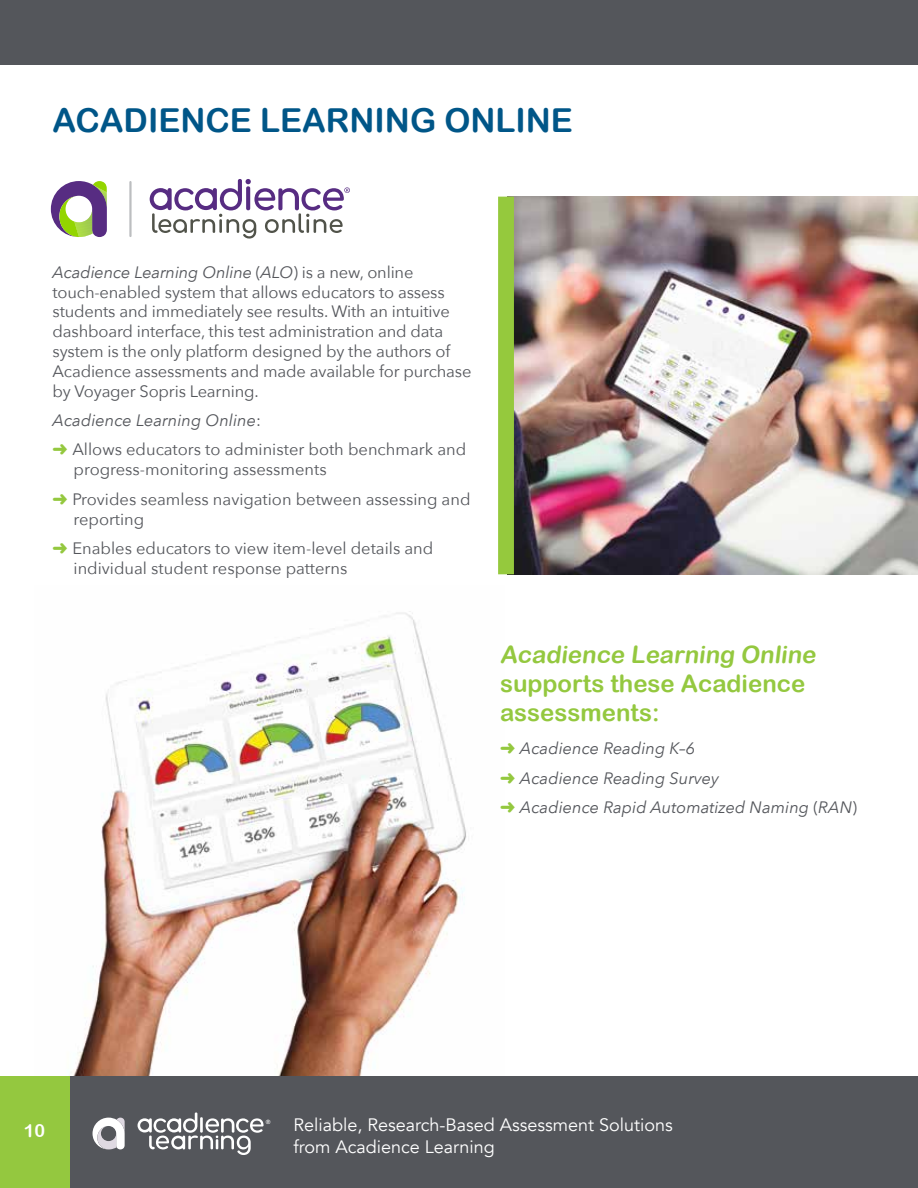
<style>
.page{position:relative;width:918px;height:1188px;background:#fff}
.page>*{position:absolute;margin:0;border:0;box-sizing:border-box;transform-origin:0 0}
.t1{font:33px "Arial Rounded MT Bold";color:#005688}
.t2{font:24px/28.8px "Arial Rounded MT Bold";color:#94c83f}
.t3{font:18px/21.6px "Avenir";color:#fff}
.t4{font:18px "Arial Rounded MT Bold";color:#fff}
.t5{font:16.5px/19.8px "Avenir Next";letter-spacing:-.01em;color:#54565b}
.t6{font:italic 16.5px/29.4px "Avenir Next";color:#54565b}
.t7{font:500 6px "Avenir";color:#fff}
.s1{font-style:italic}
.s2{color:#94c83f}
.s3{font-style:normal}
</style>
<div class="page">
<img style="left:34px;top:611px;width:470px;height:466px">
<div style="left:0;top:1077px;width:918px;height:111px;background:#54565b"></div>
<div style="left:0;top:1077px;width:69px;height:111px;background:#94c83f"></div>
<svg style="left:93px;top:1118px;width:32px;height:31px"></svg>
<svg style="left:138px;top:1112px;width:126px;height:43px"></svg>
<div style="left:0;top:0;width:918px;height:64px;background:#54565b"></div>
<img style="left:507px;top:196px;width:411px;height:378px">
<div style="left:498px;top:197px;width:16px;height:377px;background:#95c93d"></div>
<svg style="left:51px;top:181px;width:56px;height:56px"></svg>
<hr style="left:129px;top:181px;width:3px;height:56px;background:#bcbec0">
<svg style="left:150px;top:179px;width:200px;height:60px"></svg>
<h1 class="t1" style="left:53px;top:101px;width:522px">ACADIENCE LEARNING ONLINE</h1>
<p class="t5" style="left:53px;top:262px;width:420px"><span class="s1">Acadience Learning Online</span> (<span class="s1">ALO</span>) is a new, online touch-enabled system that allows educators to assess students and immediately see results. With an intuitive dashboard interface, this test administration and data system is the only platform designed by the authors of Acadience assessments and made available for purchase by Voyager Sopris Learning.</p>
<p class="t5" style="left:53px;top:405px;width:415px;line-height:29.4px"><span class="s1">Acadience Learning Online</span>:<br><span class="s2">➜</span> Allows educators to administer both benchmark and</p>
<p class="t5" style="left:53px;top:454px;width:419px;line-height:29.4px;text-indent:21px">progress-monitoring assessments<br><span class="s2">➜</span> Provides seamless navigation between assessing and</p>
<p class="t5" style="left:53px;top:503px;width:382px;line-height:29.4px;text-indent:21px">reporting<br><span class="s2">➜</span> Enables educators to view item-level details and</p>
<p class="t5" style="left:74px;top:557px;width:275px">individual student response patterns</p>
<h2 class="t2" style="left:500px;top:640px;width:321px">Acadience Learning Online supports these Acadience assessments:</h2>
<p class="t6" style="left:500px;top:733px;width:358px"><span class="s2">➜</span> Acadience Reading K–6<br><span class="s2">➜</span> Acadience Reading Survey<br><span class="s2">➜</span> Acadience Rapid Automatized Naming <span class="s3">(</span>RAN<span class="s3">)</span></p>
<p class="t4" style="left:24px;top:1120px;width:23px">10</p>
<p class="t3" style="left:293px;top:1115px;width:381px">Reliable, Research-Based Assessment Solutions from Acadience Learning</p>
<p class="t7" style="left:266px;top:1117px;width:6px">®</p>
</div>
